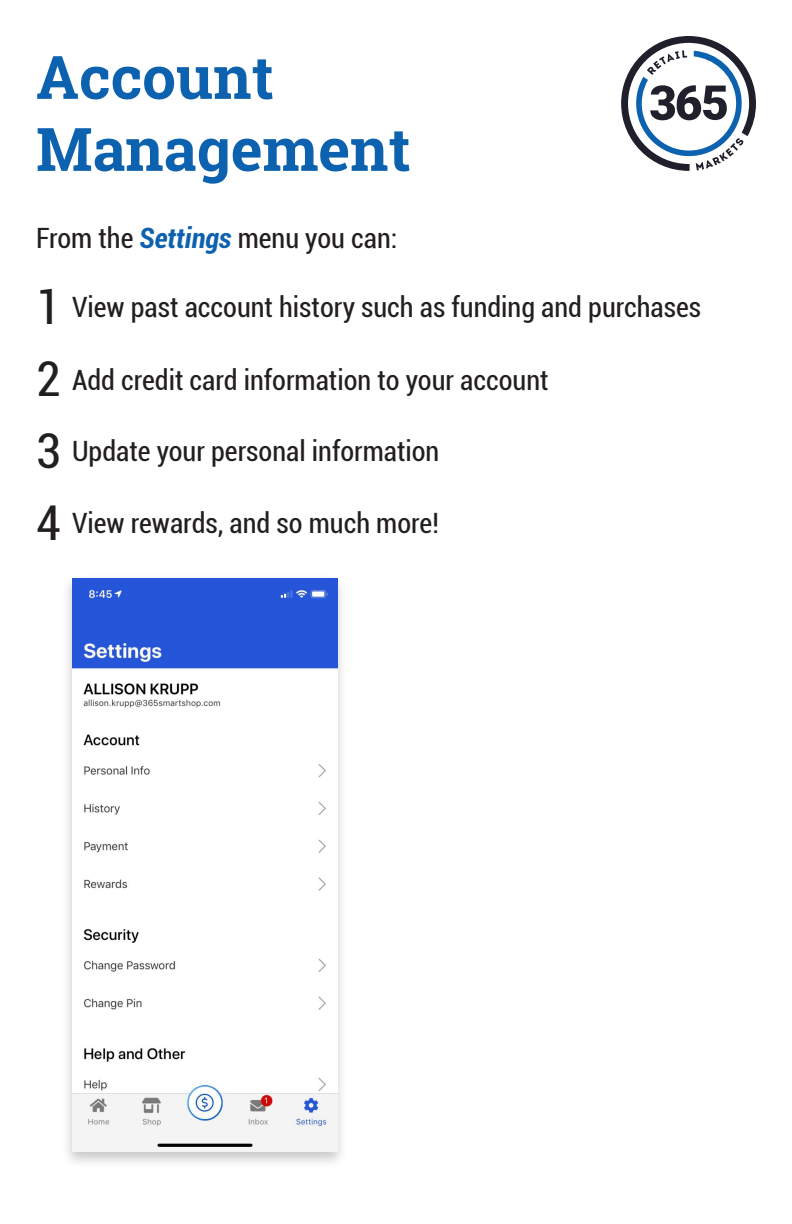
<style>
.page{position:relative;width:792px;height:1224px;background:#fff}
.page>*{position:absolute;margin:0;border:0;box-sizing:border-box;transform-origin:0 0}
.t1{font:700 60px "Roboto Slab";color:#0d62b0}
.t2{font:condensed 48px "Roboto";color:#231f20}
.t3{font:condensed 28px "Roboto";color:#231f20}
.s1{font-weight:700;font-style:italic;color:#0d62b0}
</style>
<div class="page">
<svg style="left:621px;top:36px;width:135px;height:135px"></svg>
<div style="left:61px;top:573px;width:287px;height:596px;background:#231f20;opacity:.25"></div>
<img style="left:72px;top:578px;width:265px;height:574px">
<p class="t1" style="left:36px;top:36px;width:239px">Account</p>
<p class="t1" style="left:36px;top:108px;width:376px">Management</p>
<p class="t3" style="left:36px;top:219px;width:363px">From the <span class="s1">Settings</span> menu you can:</p>
<p class="t2" style="left:36px;top:274px;width:26px">1</p>
<p class="t3" style="left:72px;top:287px;width:631px">View past account history such as funding and purchases</p>
<p class="t2" style="left:36px;top:346px;width:26px">2</p>
<p class="t3" style="left:72px;top:360px;width:478px">Add credit card information to your account</p>
<p class="t2" style="left:36px;top:418px;width:26px">3</p>
<p class="t3" style="left:72px;top:431px;width:369px">Update your personal information</p>
<p class="t2" style="left:36px;top:490px;width:26px">4</p>
<p class="t3" style="left:72px;top:503px;width:368px">View rewards, and so much more!</p>
</div>
